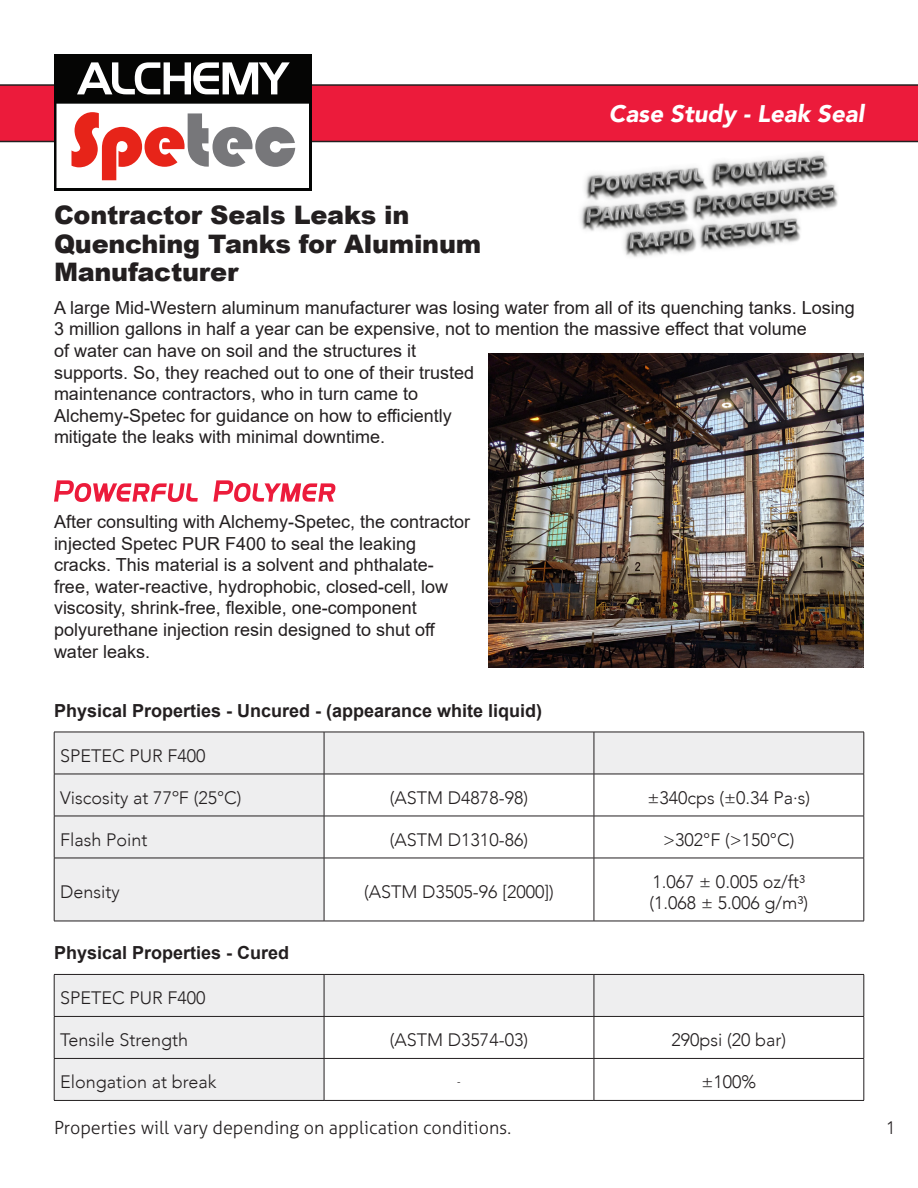
<style>
.page{position:relative;width:918px;height:1188px;background:#fff}
.page>*{position:absolute;margin:0;border:0;box-sizing:border-box;transform-origin:0 0}
.CST{font:900 25.5px/28.5px "Arial";letter-spacing:-.01em;color:#231f20}
.t1{font:italic 900 24px "Avenir";color:#fff}
.TX{font:18px/21.6px "Arial";color:#231f20}
.TB-Center{font:300 18px "Avenir";color:#231f20}
.TB{font:300 18px "Avenir";color:#231f20}
.t2{font:700 18px "Arial";color:#231f20}
.t3{font:300 18px "Aller";color:#231f20}
.TB-Center-2{font:300 10.5px "Avenir";color:#231f20}
</style>
<div class="page">
<div style="left:0;top:84px;width:918px;height:58px;background:#ec1b3b"></div>
<svg style="left:55px;top:54px;width:257px;height:136px"></svg>
<img style="left:566px;top:140px;width:289px;height:117px">
<svg style="left:54px;top:480px;width:281px;height:22px"></svg>
<svg style="left:55px;top:733px;width:809px;height:188px"></svg>
<hr style="left:594px;top:732px;width:1px;height:42px;background:#231f20">
<hr style="left:594px;top:774px;width:1px;height:42px;background:#231f20">
<hr style="left:54px;top:816px;width:270px;height:1px;background:#231f20">
<hr style="left:324px;top:816px;width:270px;height:1px;background:#231f20">
<hr style="left:594px;top:816px;width:270px;height:1px;background:#231f20">
<hr style="left:594px;top:816px;width:1px;height:42px;background:#231f20">
<hr style="left:54px;top:858px;width:270px;height:1px;background:#231f20">
<hr style="left:324px;top:858px;width:270px;height:1px;background:#231f20">
<hr style="left:594px;top:858px;width:270px;height:1px;background:#231f20">
<hr style="left:594px;top:858px;width:1px;height:63px;background:#231f20">
<hr style="left:864px;top:774px;width:1px;height:42px;background:#231f20">
<hr style="left:864px;top:816px;width:1px;height:42px;background:#231f20">
<hr style="left:864px;top:858px;width:1px;height:63px;background:#231f20">
<hr style="left:324px;top:921px;width:270px;height:1px;background:#231f20">
<hr style="left:594px;top:921px;width:270px;height:1px;background:#231f20">
<hr style="left:324px;top:732px;width:270px;height:1px;background:#231f20">
<hr style="left:594px;top:732px;width:270px;height:1px;background:#231f20">
<hr style="left:864px;top:732px;width:1px;height:42px;background:#231f20">
<hr style="left:54px;top:774px;width:270px;height:1px;background:#231f20">
<hr style="left:324px;top:774px;width:270px;height:1px;background:#231f20">
<hr style="left:594px;top:774px;width:270px;height:1px;background:#231f20">
<hr style="left:54px;top:732px;width:270px;height:1px;background:#231f20">
<hr style="left:54px;top:732px;width:1px;height:42px;background:#231f20">
<hr style="left:324px;top:732px;width:1px;height:42px;background:#231f20">
<hr style="left:54px;top:774px;width:1px;height:42px;background:#231f20">
<hr style="left:324px;top:774px;width:1px;height:42px;background:#231f20">
<hr style="left:54px;top:816px;width:1px;height:42px;background:#231f20">
<hr style="left:324px;top:816px;width:1px;height:42px;background:#231f20">
<hr style="left:54px;top:858px;width:1px;height:63px;background:#231f20">
<hr style="left:324px;top:858px;width:1px;height:63px;background:#231f20">
<hr style="left:54px;top:921px;width:270px;height:1px;background:#231f20">
<svg style="left:55px;top:975px;width:809px;height:125px;fill:#eeeeef"></svg>
<hr style="left:594px;top:975px;width:1px;height:41px;background:#231f20">
<hr style="left:594px;top:1017px;width:1px;height:41px;background:#231f20">
<hr style="left:54px;top:1058px;width:270px;height:1px;background:#231f20">
<hr style="left:324px;top:1058px;width:270px;height:1px;background:#231f20">
<hr style="left:594px;top:1058px;width:270px;height:1px;background:#231f20">
<hr style="left:594px;top:1059px;width:1px;height:41px;background:#231f20">
<hr style="left:864px;top:1017px;width:1px;height:41px;background:#231f20">
<hr style="left:864px;top:1059px;width:1px;height:41px;background:#231f20">
<hr style="left:324px;top:1100px;width:270px;height:1px;background:#231f20">
<hr style="left:594px;top:1100px;width:270px;height:1px;background:#231f20">
<hr style="left:324px;top:974px;width:270px;height:1px;background:#231f20">
<hr style="left:594px;top:974px;width:270px;height:1px;background:#231f20">
<hr style="left:864px;top:975px;width:1px;height:41px;background:#231f20">
<hr style="left:54px;top:1016px;width:270px;height:1px;background:#231f20">
<hr style="left:324px;top:1016px;width:270px;height:1px;background:#231f20">
<hr style="left:594px;top:1016px;width:270px;height:1px;background:#231f20">
<hr style="left:54px;top:974px;width:270px;height:1px;background:#231f20">
<hr style="left:54px;top:975px;width:1px;height:41px;background:#231f20">
<hr style="left:324px;top:975px;width:1px;height:41px;background:#231f20">
<hr style="left:54px;top:1017px;width:1px;height:41px;background:#231f20">
<hr style="left:324px;top:1017px;width:1px;height:41px;background:#231f20">
<hr style="left:54px;top:1059px;width:1px;height:41px;background:#231f20">
<hr style="left:324px;top:1059px;width:1px;height:41px;background:#231f20">
<hr style="left:54px;top:1100px;width:270px;height:1px;background:#231f20">
<img style="left:488px;top:353px;width:376px;height:315px">
<p class="t1" style="left:609px;top:94px;width:257px">Case Study - Leak Seal</p>
<p class="CST" style="left:54px;top:200px;width:429px">Contractor Seals Leaks in<br>Quenching Tanks for Aluminum<br>Manufacturer</p>
<p class="TX" style="left:54px;top:297px;width:802px">A large Mid-Western aluminum manufacturer was losing water from all of its quenching tanks. Losing 3 million gallons in half a year can be expensive, not to mention the massive effect that volume<br>of water can have on soil and the structures it<br>supports. So, they reached out to one of their trusted<br>maintenance contractors, who in turn came to<br>Alchemy-Spetec for guidance on how to efficiently<br>mitigate the leaks with minimal downtime.</p>
<p class="TX" style="left:54px;top:511px;width:418px">After consulting with Alchemy-Spetec, the contractor injected Spetec PUR F400 to seal the leaking cracks. This material is a solvent and phthalate&shy;free, water-reactive, hydrophobic, closed-cell, low viscosity, shrink-free, flexible, one-component polyurethane injection resin designed to shut off water leaks.</p>
<h2 class="t2" style="left:54px;top:698px;width:490px">Physical Properties - Uncured - (appearance white liquid)</h2>
<p class="TB" style="left:60px;top:745px;width:147px">SPETEC PUR F400</p>
<p class="TB" style="left:60px;top:787px;width:183px">Viscosity at 77ºF (25°C)</p>
<p class="TB-Center" style="left:390px;top:787px;width:140px">(ASTM D4878-98)</p>
<p class="TB-Center" style="left:647px;top:787px;width:164px">±340cps (±0.34 Pa·s)</p>
<p class="TB" style="left:60px;top:829px;width:89px">Flash Point</p>
<p class="TB-Center" style="left:390px;top:829px;width:140px">(ASTM D1310-86)</p>
<p class="TB-Center" style="left:663px;top:829px;width:133px">&gt;302°F (&gt;150°C)</p>
<p class="TB" style="left:60px;top:882px;width:61px">Density</p>
<p class="TB-Center" style="left:364px;top:882px;width:191px">(ASTM D3505-96 [2000])</p>
<p class="TB-Center" style="left:653px;top:871px;width:154px">1.067 ± 0.005 oz/ft³</p>
<p class="TB-Center" style="left:650px;top:892px;width:160px">(1.068 ± 5.006 g/m³)</p>
<h2 class="t2" style="left:54px;top:940px;width:237px">Physical Properties - Cured</h2>
<p class="TB" style="left:60px;top:988px;width:147px">SPETEC PUR F400</p>
<p class="TB" style="left:60px;top:1030px;width:130px">Tensile Strength</p>
<p class="TB-Center" style="left:390px;top:1030px;width:140px">(ASTM D3574-03)</p>
<p class="TB-Center" style="left:671px;top:1030px;width:116px">290psi (20 bar)</p>
<p class="TB" style="left:60px;top:1072px;width:158px">Elongation at break</p>
<p class="TB-Center-2" style="left:457px;top:1075px;width:5px">-</p>
<p class="TB-Center" style="left:702px;top:1072px;width:56px">±100%</p>
<p class="t3" style="left:54px;top:1116px;width:459px">Properties will vary depending on application conditions.</p>
<p class="TB" style="left:886px;top:1117px;width:11px">1</p>
</div>
